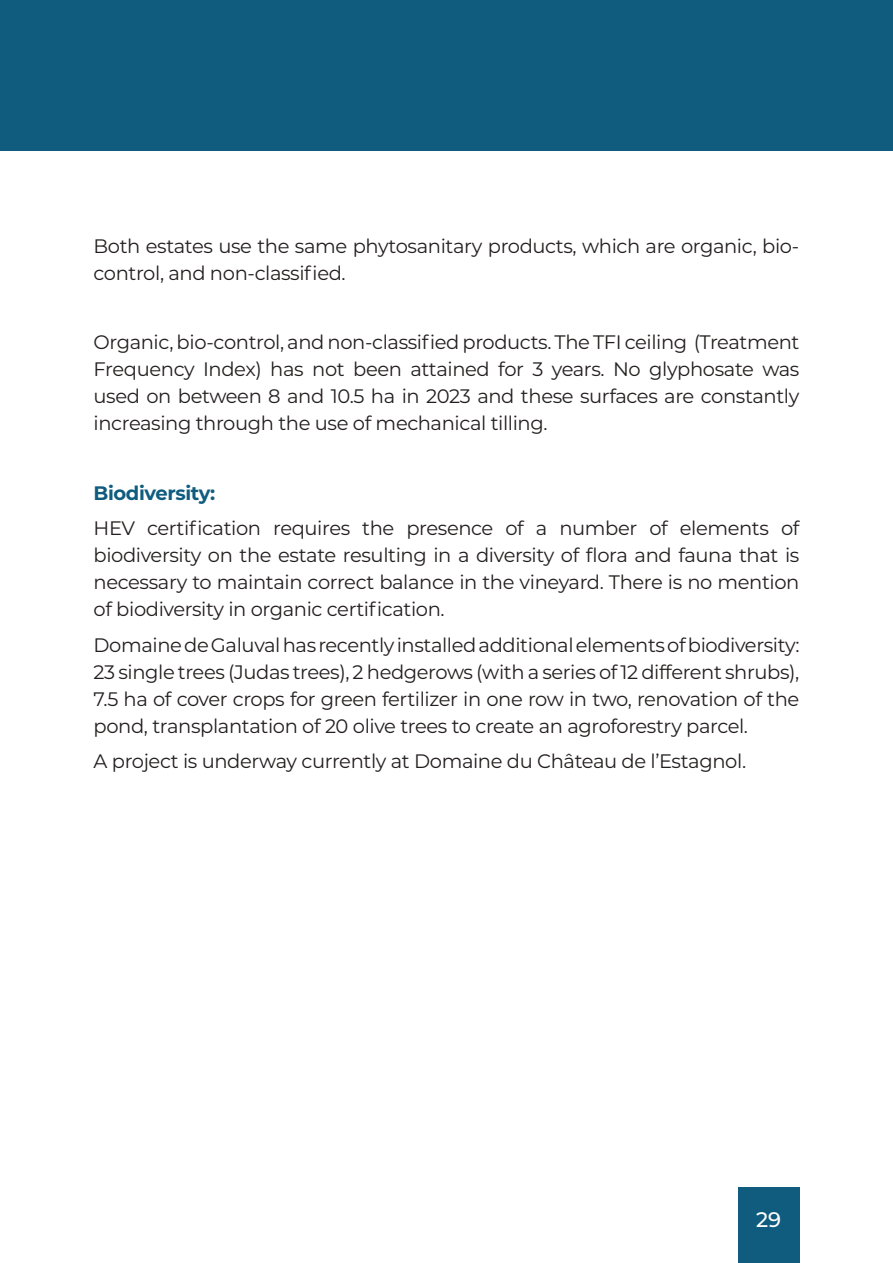
<style>
.page{position:relative;width:893px;height:1263px;background:#fff}
.page>*{position:absolute;margin:0;border:0;box-sizing:border-box;transform-origin:0 0}
.t1{font:500 21px "Montserrat";color:#fff}
.t2{font:19.5px/27px "Montserrat";letter-spacing:-.02em;color:#241f1f;text-align:justify}
.t3{font:700 19.5px "Montserrat";letter-spacing:-.02em;color:#0f5c7f}
</style>
<div class="page">
<div style="left:0;top:0;width:893px;height:151px;background:#0f5c7f"></div>
<div style="left:738px;top:1187px;width:61px;height:76px;background:#0f5c7f"></div>
<p class="t2" style="left:94px;top:232px;width:707px">Both estates use the same phytosanitary products, which are organic, bio&shy;control, and non-classified.</p>
<p class="t2" style="left:94px;top:328px;width:707px">Organic, bio-control, and non-classified products. The TFI ceiling (Treatment Frequency Index) has not been attained for 3 years. No glyphosate was used on between 8 and 10.5 ha in 2023 and these surfaces are constantly increasing through the use of mechanical tilling.</p>
<p class="t3" style="left:94px;top:479px;width:123px">Biodiversity:</p>
<p class="t2" style="left:94px;top:514px;width:707px">HEV certification requires the presence of a number of elements of biodiversity on the estate resulting in a diversity of flora and fauna that is necessary to maintain correct balance in the vineyard. There is no mention of biodiversity in organic certification.</p>
<p class="t2" style="left:94px;top:631px;width:707px">Domaine de Galuval has recently installed additional elements of biodiversity:<br>23 single trees (Judas trees), 2 hedgerows (with a series of 12 different shrubs), 7.5 ha of cover crops for green fertilizer in one row in two, renovation of the pond, transplantation of 20 olive trees to create an agroforestry parcel.</p>
<p class="t2" style="left:94px;top:747px;width:654px">A project is underway currently at Domaine du Château de l’Estagnol.</p>
<p class="t1" style="left:756px;top:1205px;width:27px">29</p>
</div>
